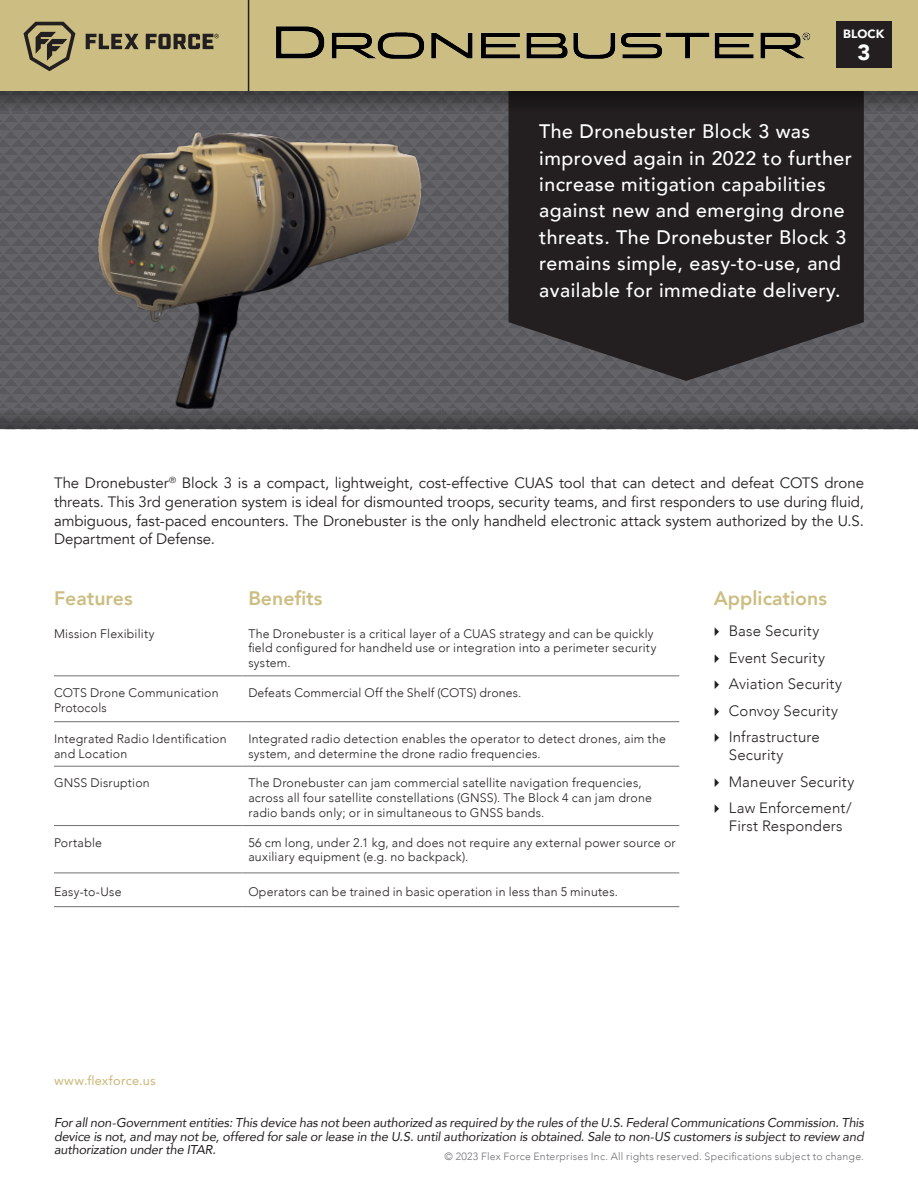
<style>
.page{position:relative;width:918px;height:1188px;background:#fff}
.page>*{position:absolute;margin:0;border:0;box-sizing:border-box;transform-origin:0 0}
.t1{font:900 21.9px "Avenir";color:#fff}
.t2{font:500 19.5px/26.4px "Avenir";letter-spacing:.025em;color:#fff}
.Subhead{font:800 19.5px "Avenir";color:#ccbe82}
.Body{font:15px/18.8px "Avenir";color:#231f20;text-align:justify}
.t3{font:300 15px/18px "Avenir";letter-spacing:.01em;color:#231f20}
.t4{font:italic 12.75px/13.5px "Avenir";letter-spacing:-.01em;color:#231f20;text-align:justify}
.t5{font:500 12.75px "Avenir";letter-spacing:.02em;color:#ccbe82}
.Body-2{font:300 12.3px/14.9px "Avenir";letter-spacing:.015em;color:#231f20}
.t6{font:900 12px "Avenir";color:#fff}
.t7{font:300 10.5px "Avenir";letter-spacing:.025em;color:#717074}
</style>
<div class="page">
<div style="left:0;top:91px;width:918px;height:338px;background:#626165"></div>
<svg style="left:546px;top:112px;width:318px;height:269px;background:#282526"></svg>
<div style="left:0;top:0;width:918px;height:91px;background:#ccbe82"></div>
<img style="left:276px;top:26px;width:535px;height:33px">
<svg style="left:546px;top:91px;width:372px;height:21px;background:#221f20"></svg>
<hr style="left:54px;top:766px;width:188px;height:1px;background:#717074">
<hr style="left:242px;top:766px;width:437px;height:1px;background:#717074">
<hr style="left:54px;top:825px;width:188px;height:1px;background:#717074">
<hr style="left:242px;top:825px;width:437px;height:1px;background:#717074">
<hr style="left:54px;top:873px;width:188px;height:1px;background:#717074">
<hr style="left:242px;top:873px;width:437px;height:1px;background:#717074">
<hr style="left:54px;top:906px;width:188px;height:1px;background:#717074">
<hr style="left:242px;top:906px;width:437px;height:1px;background:#717074">
<hr style="left:54px;top:675px;width:188px;height:1px;background:#717074">
<hr style="left:242px;top:675px;width:437px;height:1px;background:#717074">
<hr style="left:54px;top:721px;width:188px;height:1px;background:#717074">
<hr style="left:242px;top:721px;width:437px;height:1px;background:#717074">
<svg style="left:86px;top:34px;width:53px;height:15px"></svg>
<svg style="left:146px;top:34px;width:73px;height:15px"></svg>
<svg style="left:23px;top:21px;width:53px;height:51px"></svg>
<hr style="left:248px;top:0;width:1px;height:91px;background:#231f20">
<div style="left:837px;top:22px;width:55px;height:46px;background:#231f20"></div>
<div style="left:0;top:409px;width:918px;height:20px;background:linear-gradient(to bottom,#5d5d61,#3e3d40)"></div>
<img style="left:0;top:76px;width:546px;height:354px">
<p class="t6" style="left:843px;top:24px;width:43px">BLOCK</p>
<p class="t1" style="left:857px;top:33px;width:14px">3</p>
<p class="t2" style="left:539px;top:117px;width:314px">The Dronebuster Block 3 was improved again in 2022 to further increase mitigation capabilities against new and emerging drone threats. The Dronebuster Block 3 remains simple, easy-to-use, and available for immediate delivery.</p>
<p class="Body" style="left:54px;top:474px;width:812px">The Dronebuster<sup>®</sup> Block 3 is a compact, lightweight, cost-effective CUAS tool that can detect and defeat COTS drone threats. This 3rd generation system is ideal for dismounted troops, security teams, and first responders to use during fluid, ambiguous, fast-paced encounters. The Dronebuster is the only handheld electronic attack system authorized by the U.S.<br>Department of Defense.</p>
<p class="Subhead" style="left:54px;top:583px;width:80px">Features</p>
<p class="Subhead" style="left:248px;top:583px;width:76px">Benefits</p>
<p class="Body-2" style="left:54px;top:626px;width:102px">Mission Flexibility</p>
<p class="Body-2" style="left:248px;top:626px;width:410px">The Dronebuster is a critical layer of a CUAS strategy and can be quickly field configured for handheld use or integration into a perimeter security system.</p>
<p class="Body-2" style="left:54px;top:685px;width:166px">COTS Drone Communication<br>Protocols</p>
<p class="Body-2" style="left:248px;top:685px;width:274px">Defeats Commercial Off the Shelf (COTS) drones.</p>
<p class="Body-2" style="left:54px;top:731px;width:174px">Integrated Radio Identification and Location</p>
<p class="Body-2" style="left:248px;top:731px;width:419px">Integrated radio detection enables the operator to detect drones, aim the system, and determine the drone radio frequencies.</p>
<p class="Body-2" style="left:54px;top:776px;width:97px">GNSS Disruption</p>
<p class="Body-2" style="left:248px;top:776px;width:405px">The Dronebuster can jam commercial satellite navigation frequencies, across all four satellite constellations (GNSS). The Block 4 can jam drone radio bands only; or in simultaneous to GNSS bands.</p>
<p class="Body-2" style="left:54px;top:835px;width:50px">Portable</p>
<p class="Body-2" style="left:248px;top:835px;width:429px">56 cm long, under 2.1 kg, and does not require any external power source or auxiliary equipment (e.g. no backpack).</p>
<p class="Body-2" style="left:54px;top:884px;width:69px">Easy-to-Use</p>
<p class="Body-2" style="left:248px;top:884px;width:371px">Operators can be trained in basic operation in less than 5 minutes.</p>
<p class="Subhead" style="left:714px;top:583px;width:115px">Applications</p>
<p class="t3" style="left:729px;top:622px;width:92px">Base Security</p>
<p class="t3" style="left:729px;top:649px;width:98px">Event Security</p>
<p class="t3" style="left:729px;top:675px;width:115px">Aviation Security</p>
<p class="t3" style="left:729px;top:702px;width:111px">Convoy Security</p>
<p class="t3" style="left:729px;top:728px;width:92px">Infrastructure<br>Security</p>
<p class="t3" style="left:729px;top:773px;width:127px">Maneuver Security</p>
<p class="t3" style="left:729px;top:799px;width:124px">Law Enforcement/<br>First Responders</p>
<p class="t5" style="left:54px;top:1070px;width:103px">www.flexforce.us</p>
<p class="t4" style="left:54px;top:1116px;width:812px">For all non-Government entities: This device has not been authorized as required by the rules of the U.S. Federal Communications Commission. This device is not, and may not be, offered for sale or lease in the U.S. until authorization is obtained. Sale to non-US customers is subject to review and authorization under the ITAR.</p>
<p class="t7" style="left:445px;top:1151px;width:421px">© 2023 Flex Force Enterprises Inc. All rights reserved. Specifications subject to change.</p>
</div>
